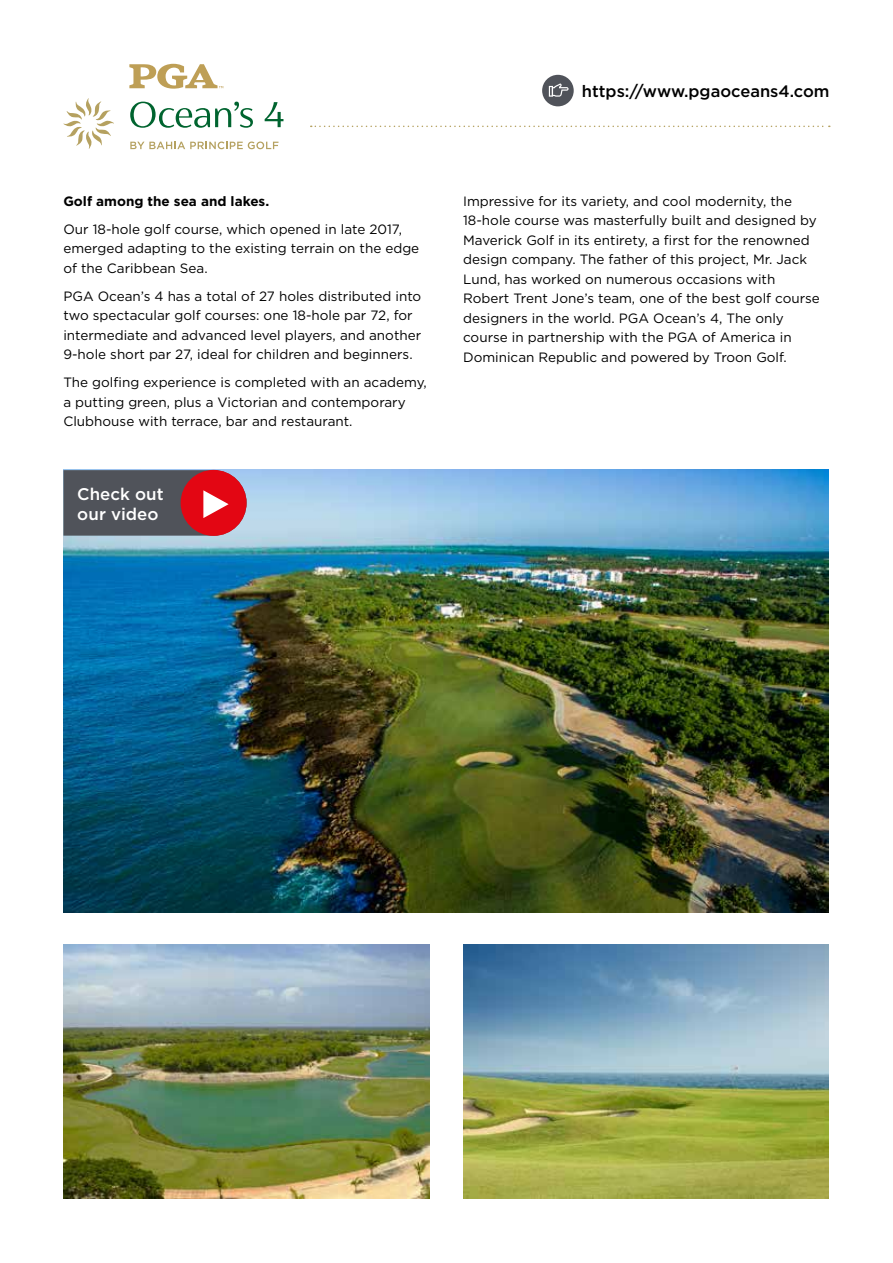
<style>
.page{position:relative;width:893px;height:1263px;background:#fff}
.page>*{position:absolute;margin:0;border:0;box-sizing:border-box;transform-origin:0 0}
.t1{font:500 16.8px/20.2px "Gotham";letter-spacing:.005em;color:#fff}
.t2{font:500 16.5px "Gotham";color:#000}
.t3{font:13.5px/19.5px "Gotham";color:#000}
.t4{font:700 13.5px "Gotham";color:#000}
</style>
<div class="page">
<img style="left:63px;top:945px;width:366px;height:254px">
<img style="left:463px;top:945px;width:366px;height:254px">
<svg style="left:311px;top:126px;width:519px;height:1px"></svg>
<img style="left:63px;top:470px;width:766px;height:442px">
<svg style="left:63px;top:470px;width:184px;height:66px;background:#7e4a53"></svg>
<div style="left:542px;top:75px;width:32px;height:31px;background:#50535a;border-radius:50%"></div>
<hr style="left:549px;top:86px;width:4px;height:11px;background:#fff">
<svg style="left:550px;top:84px;width:19px;height:13px"></svg>
<svg style="left:129px;top:64px;width:94px;height:25px"></svg>
<svg style="left:63px;top:98px;width:51px;height:51px"></svg>
<svg style="left:130px;top:142px;width:148px;height:7px"></svg>
<svg style="left:130px;top:102px;width:123px;height:26px"></svg>
<svg style="left:265px;top:102px;width:18px;height:25px"></svg>
<p class="t2" style="left:582px;top:81px;width:249px">https://www.pgaoceans4.com</p>
<p class="t4" style="left:63px;top:192px;width:207px">Golf among the sea and lakes.</p>
<p class="t3" style="left:63px;top:219px;width:357px">Our 18-hole golf course, which opened in late 2017, emerged adapting to the existing terrain on the edge of the Caribbean Sea.</p>
<p class="t3" style="left:63px;top:286px;width:359px">PGA Ocean’s 4 has a total of 27 holes distributed into two spectacular golf courses: one 18-hole par 72, for intermediate and advanced level players, and another 9-hole short par 27, ideal for children and beginners.</p>
<p class="t3" style="left:63px;top:373px;width:365px">The golfing experience is completed with an academy, a putting green, plus a Victorian and contemporary<br>Clubhouse with terrace, bar and restaurant.</p>
<p class="t1" style="left:77px;top:483px;width:88px">Check out our video</p>
<p class="t3" style="left:463px;top:191px;width:358px">Impressive for its variety, and cool modernity, the 18-hole course was masterfully built and designed by Maverick Golf in its entirety, a first for the renowned design company. The father of this project, Mr. Jack Lund, has worked on numerous occasions with Robert Trent Jone’s team, one of the best golf course designers in the world. PGA Ocean’s 4, The only course in partnership with the PGA of America in Dominican Republic and powered by Troon Golf.</p>
</div>
